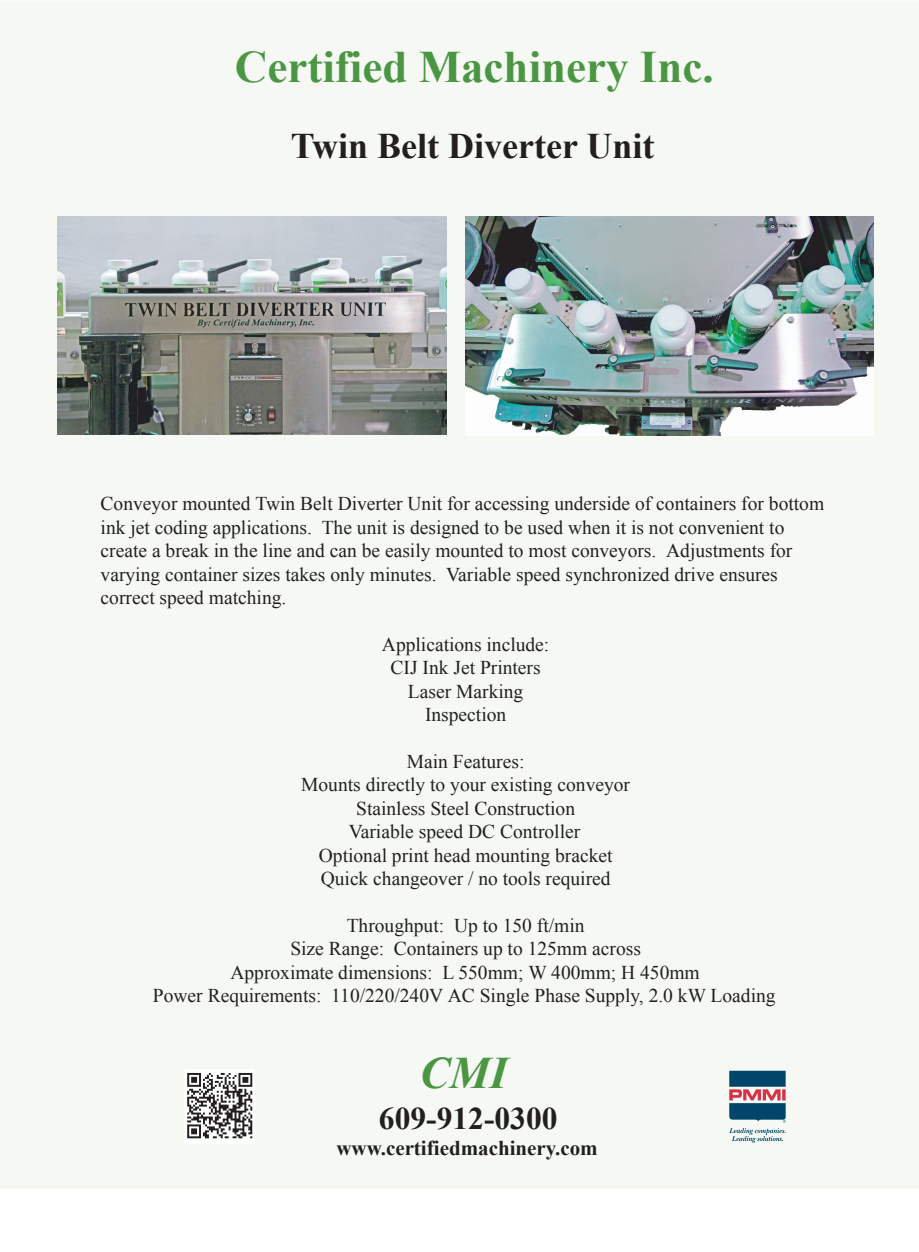
<style>
.page{position:relative;width:919px;height:1252px;background:#fff}
.page>*{position:absolute;margin:0;border:0;box-sizing:border-box;transform-origin:0 0}
.t1{font:700 45px "Times New Roman";color:#4a9643}
.t2{font:italic 700 45px "Times New Roman";color:#4a9643}
.t3{font:700 36px "Times New Roman";color:#231f20}
.t4{font:700 31.5px "Times New Roman";color:#231f20}
.t5{font:700 21px "Times New Roman";color:#231f20}
.t6{font:19.5px/23.4px "Times New Roman";color:#231f20;text-align:center}
</style>
<div class="page">
<div style="left:0;top:1px;width:918px;height:1187px;background:#f6f8f4"></div>
<img style="left:185px;top:1069px;width:70px;height:74px">
<div style="left:729px;top:1070px;width:56px;height:16px;background:#00466a"></div>
<svg style="left:729px;top:1089px;width:57px;height:53px"></svg>
<img style="left:58px;top:216px;width:388px;height:218px">
<img style="left:465px;top:216px;width:408px;height:220px">
<h1 class="t1" style="left:235px;top:36px;width:480px">Certified Machinery Inc.</h1>
<h2 class="t3" style="left:291px;top:121px;width:365px">Twin Belt Diverter Unit</h2>
<p class="t6" style="left:101px;top:491px;width:725px;text-align:left">Conveyor mounted Twin Belt Diverter Unit for accessing underside of containers for bottom ink jet coding applications. The unit is designed to be used when it is not convenient to create a break in the line and can be easily mounted to most conveyors. Adjustments for varying container sizes takes only minutes. Variable speed synchronized drive ensures correct speed matching.</p>
<p class="t6" style="left:382px;top:632px;width:169px">Applications include:<br>CIJ Ink Jet Printers<br>Laser Marking<br>Inspection</p>
<p class="t6" style="left:301px;top:749px;width:330px">Main Features:<br>Mounts directly to your existing conveyor<br>Stainless Steel Construction<br>Variable speed DC Controller<br>Optional print head mounting bracket<br>Quick changeover / no tools required</p>
<p class="t6" style="left:153px;top:913px;width:624px">Throughput: Up to 150 ft/min<br>Size Range: Containers up to 125mm across<br>Approximate dimensions: L 550mm; W 400mm; H 450mm<br>Power Requirements: 110/220/240V AC Single Phase Supply, 2.0 kW Loading</p>
<h1 class="t2" style="left:420px;top:1041px;width:89px">CMI</h1>
<h3 class="t4" style="left:379px;top:1096px;width:180px">609-912-0300</h3>
<p class="t5" style="left:336px;top:1132px;width:263px">www.certifiedmachinery.com</p>
</div>
